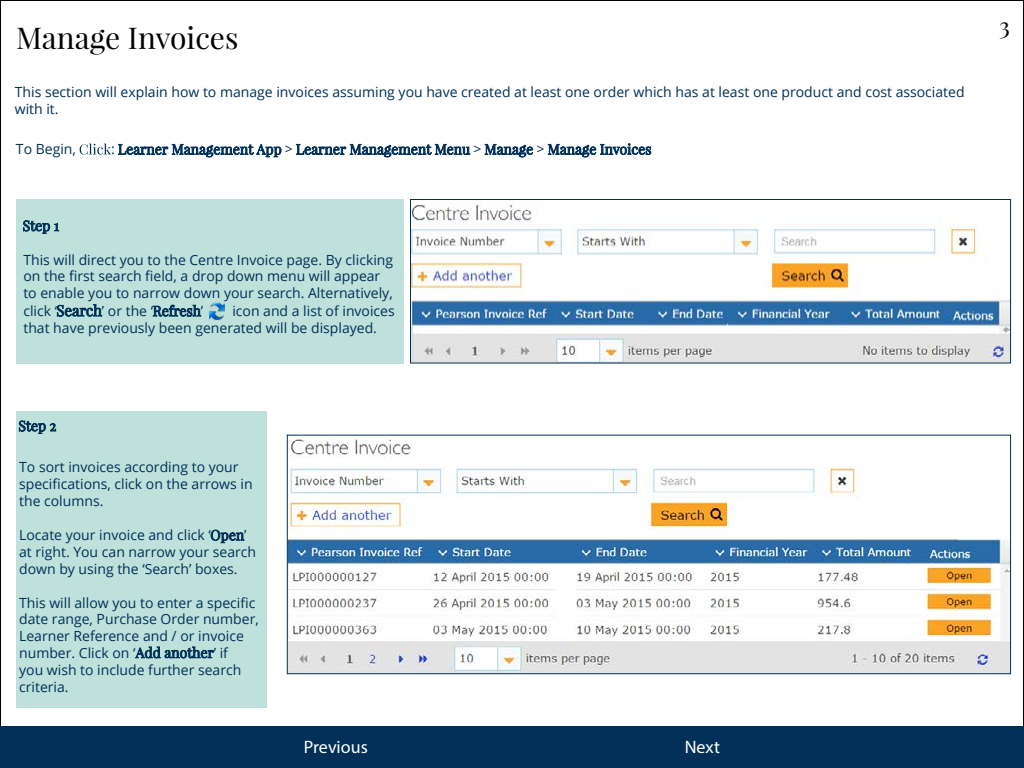
<style>
.page{position:relative;width:1024px;height:768px;background:#fff}
.page>*{position:absolute;margin:0;border:0;box-sizing:border-box;transform-origin:0 0}
.t1{font:30px "Playfair Display";color:#000}
.t2{font:24px "Playfair Display";color:#000}
.t3{font:18px "Myriad Pro";color:#fff}
.t4{font:14px/16.8px "Open Sans";color:#003057}
</style>
<div class="page">
<div style="left:0;top:726px;width:1024px;height:42px;background:#003057"></div>
<svg style="left:80px;top:143px;width:31px;height:12px"></svg>
<svg style="left:118px;top:144px;width:163px;height:13px"></svg>
<svg style="left:296px;top:144px;width:174px;height:13px"></svg>
<svg style="left:485px;top:144px;width:48px;height:13px"></svg>
<svg style="left:548px;top:143px;width:103px;height:14px"></svg>
<div style="left:16px;top:199px;width:387px;height:165px;background:#bfe1db"></div>
<svg style="left:23px;top:221px;width:36px;height:13px"></svg>
<svg style="left:57px;top:304px;width:45px;height:13px"></svg>
<svg style="left:153px;top:305px;width:48px;height:12px"></svg>
<img style="left:412px;top:201px;width:597px;height:161px">
<div style="left:410px;top:199px;width:601px;height:165px;border:1px solid #003057"></div>
<div style="left:16px;top:411px;width:250px;height:297px;background:#bfe1db"></div>
<svg style="left:19px;top:421px;width:37px;height:13px"></svg>
<svg style="left:211px;top:530px;width:33px;height:13px"></svg>
<svg style="left:135px;top:646px;width:79px;height:12px"></svg>
<img style="left:289px;top:439px;width:720px;height:233px">
<div style="left:287px;top:435px;width:724px;height:239px;border:1px solid #003057"></div>
<img style="left:209px;top:302px;width:16px;height:19px">
<h1 class="t1" style="left:16px;top:19px;width:224px">Manage Invoices</h1>
<p class="t4" style="left:15px;top:83px;width:951px">This section will explain how to manage invoices assuming you have created at least one order which has at least one product and cost associated with it.</p>
<p class="t4" style="left:16px;top:141px;width:62px">To Begin,</p>
<p class="t4" style="left:111px;top:141px;width:5px">:</p>
<p class="t4" style="left:285px;top:141px;width:10px">&gt;</p>
<p class="t4" style="left:473px;top:141px;width:10px">&gt;</p>
<p class="t4" style="left:536px;top:141px;width:10px">&gt;</p>
<h2 class="t2" style="left:999px;top:11px;width:12px">3</h2>
<p class="t4" style="left:23px;top:251px;width:371px;line-height:17.2px">This will direct you to the Centre Invoice page. By clicking on the first search field, a drop down menu will appear to enable you to narrow down your search. Alternatively, click ‘</p>
<p class="t4" style="left:23px;top:302px;width:373px;text-indent:209px">icon and a list of invoices that have previously been generated will be displayed.</p>
<p class="t4" style="left:102px;top:302px;width:53px">’ or the ‘</p>
<p class="t4" style="left:201px;top:302px;width:4px">’</p>
<p class="t4" style="left:19px;top:458px;width:235px">To sort invoices according to your specifications, click on the arrows in the columns.</p>
<p class="t4" style="left:19px;top:527px;width:193px">Locate your invoice and click ‘</p>
<p class="t4" style="left:19px;top:527px;width:238px;text-indent:225px">’ at right. You can narrow your search down by using the ‘Search’ boxes.</p>
<p class="t4" style="left:19px;top:594px;width:241px">This will allow you to enter a specific date range, Purchase Order number,<br>Learner Reference and / or invoice number. Click on ‘</p>
<p class="t4" style="left:19px;top:644px;width:224px;text-indent:195px">’ if you wish to include further search criteria.</p>
<p class="t3" style="left:304px;top:736px;width:65px">Previous</p>
<p class="t3" style="left:685px;top:736px;width:37px">Next</p>
</div>
